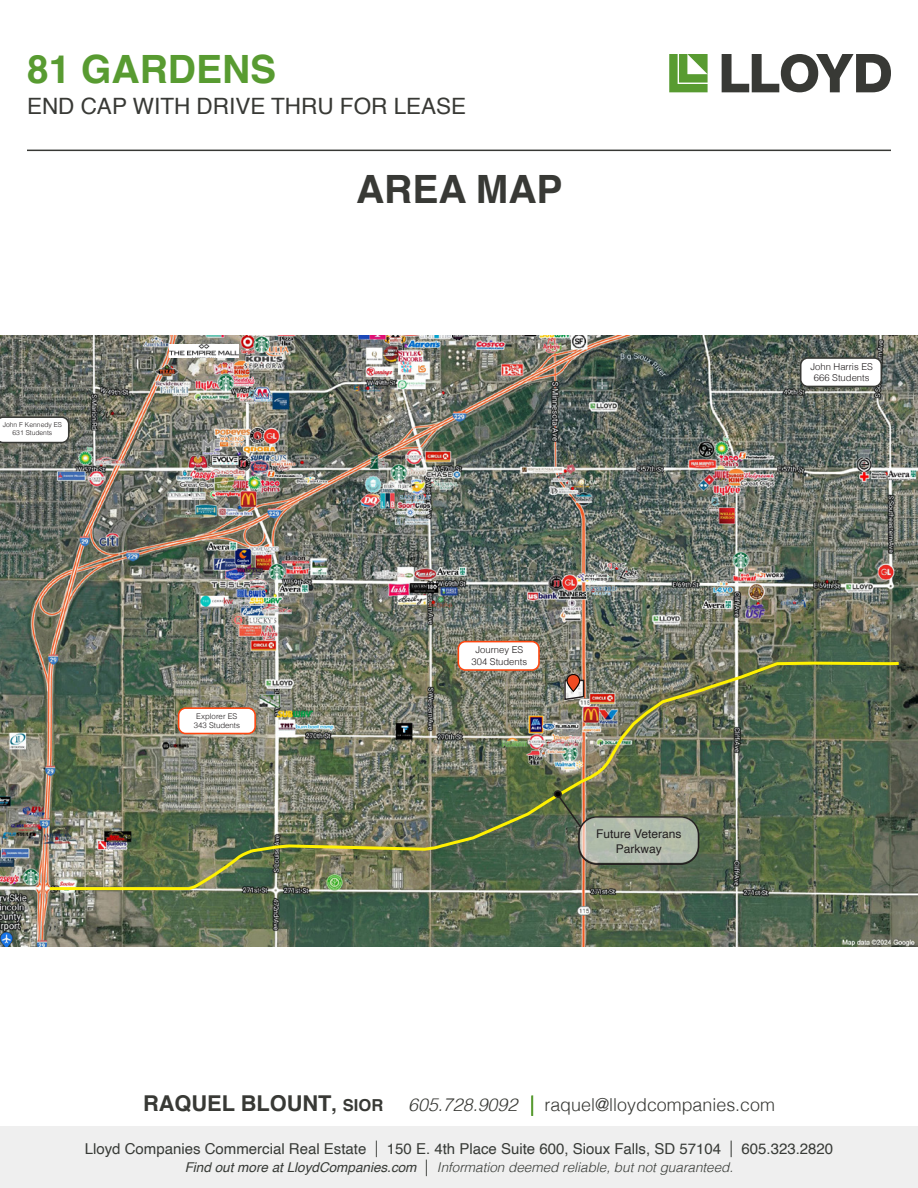
<style>
.page{position:relative;width:918px;height:1188px;background:#fff}
.page>*{position:absolute;margin:0;border:0;box-sizing:border-box;transform-origin:0 0}
.t1{font:700 39px "Helvetica";color:#589b31}
.t2{font:700 39px "Helvetica";color:#383935}
.t3{font:22.5px "Helvetica";color:#383935}
.t4{font:700 21.75px "Helvetica";color:#383935}
.t5{font:300 17.85px "Helvetica";color:#383935}
.t6{font:15px "Helvetica";color:#373a36}
.t7{font:italic 300 13.5px "Helvetica";color:#373a36}
.t8{font:12px "Helvetica";color:#231f20}
.t9{font:300 9.45px "Helvetica";color:#231f20}
.t10{font:300 7.8px "Helvetica";color:#231f20}
.t11{font:300 6.75px "Helvetica";color:#231f20}
.s1{font-size:19.5px}
.s2{font-size:16.5px}
.s3{font-style:italic}
.s4{font-style:italic;color:#589b31}
.s5{font-weight:300;font-size:16.5px}
.s6{font-weight:400}
.s7{font-style:normal;font-size:16.5px}
</style>
<div class="page">
<div style="left:0;top:1126px;width:918px;height:62px;background:#efefef"></div>
<svg style="left:669px;top:54px;width:39px;height:38px"></svg>
<svg style="left:722px;top:54px;width:169px;height:38px"></svg>
<hr style="left:27px;top:150px;width:864px;height:1px;background:#383935">
<img style="left:0;top:335px;width:918px;height:611px">
<img style="left:170px;top:345px;width:69px;height:12px">
<img style="left:47px;top:660px;width:855px;height:232px">
<div style="left:179px;top:708px;width:76px;height:26px;background:#fff;border-radius:7px"></div>
<div style="left:178px;top:707px;width:78px;height:27px;border:2px solid #ff460f;border-radius:7px"></div>
<svg style="left:0;top:416px;width:70px;height:27px"></svg>
<div style="left:458px;top:642px;width:81px;height:28px;background:#fff;border-radius:7px"></div>
<div style="left:458px;top:641px;width:82px;height:30px;border:2px solid #ff460f;border-radius:7px"></div>
<div style="left:801px;top:358px;width:80px;height:28px;background:#fff;border-radius:7px"></div>
<div style="left:800px;top:357px;width:82px;height:30px;border:2px solid #383935;border-radius:7px"></div>
<svg style="left:554px;top:790px;width:29px;height:39px"></svg>
<div style="left:554px;top:790px;width:8px;height:8px;border:2px solid #231f20;border-radius:50%"></div>
<svg style="left:579px;top:817px;width:120px;height:47px;background:#b2baab"></svg>
<div style="left:578px;top:816px;width:121px;height:48px;border:2px solid #231f20;border-radius:18px"></div>
<h1 class="t1" style="left:27px;top:38px;width:251px">81 GARDENS</h1>
<h2 class="t3" style="left:27px;top:89px;width:441px">END CAP WITH DRIVE THRU FOR LEASE</h2>
<p class="t11" style="left:3px;top:419px;width:61px">John F Kennedy ES</p>
<p class="t11" style="left:13px;top:427px;width:41px">631 Students</p>
<p class="t2" style="left:356px;top:157px;width:208px">AREA MAP</p>
<p class="t10" style="left:196px;top:709px;width:43px">Explorer ES</p>
<p class="t10" style="left:194px;top:719px;width:48px">343 Students</p>
<p class="t9" style="left:475px;top:642px;width:49px">Journey ES</p>
<p class="t9" style="left:472px;top:653px;width:57px">304 Students</p>
<p class="t8" style="left:596px;top:825px;width:87px">Future Veterans</p>
<p class="t8" style="left:616px;top:839px;width:48px">Parkway</p>
<p class="t9" style="left:810px;top:359px;width:64px">John Harris ES</p>
<p class="t9" style="left:814px;top:370px;width:57px">666 Students</p>
<p class="t4" style="left:143px;top:1086px;width:242px">RAQUEL BLOUNT<span class="s1">,</span> <span class="s2">SIOR</span></p>
<p class="t5" style="left:408px;top:1089px;width:368px"><span class="s3">605.728.9092</span> <span class="s4">|</span> raquel@lloydcompanies.com</p>
<p class="t6" style="left:85px;top:1137px;width:750px">Lloyd Companies Commercial Real Estate <span class="s5">|</span> 150 E. 4th Place Suite 600, Sioux Falls, SD 57104 <span class="s5">|</span> 605.323.2820</p>
<p class="t7" style="left:185px;top:1156px;width:550px"><span class="s6">Find out more at LloydCompanies.com</span> <span class="s7">|</span> Information deemed reliable, but not guaranteed.</p>
</div>
